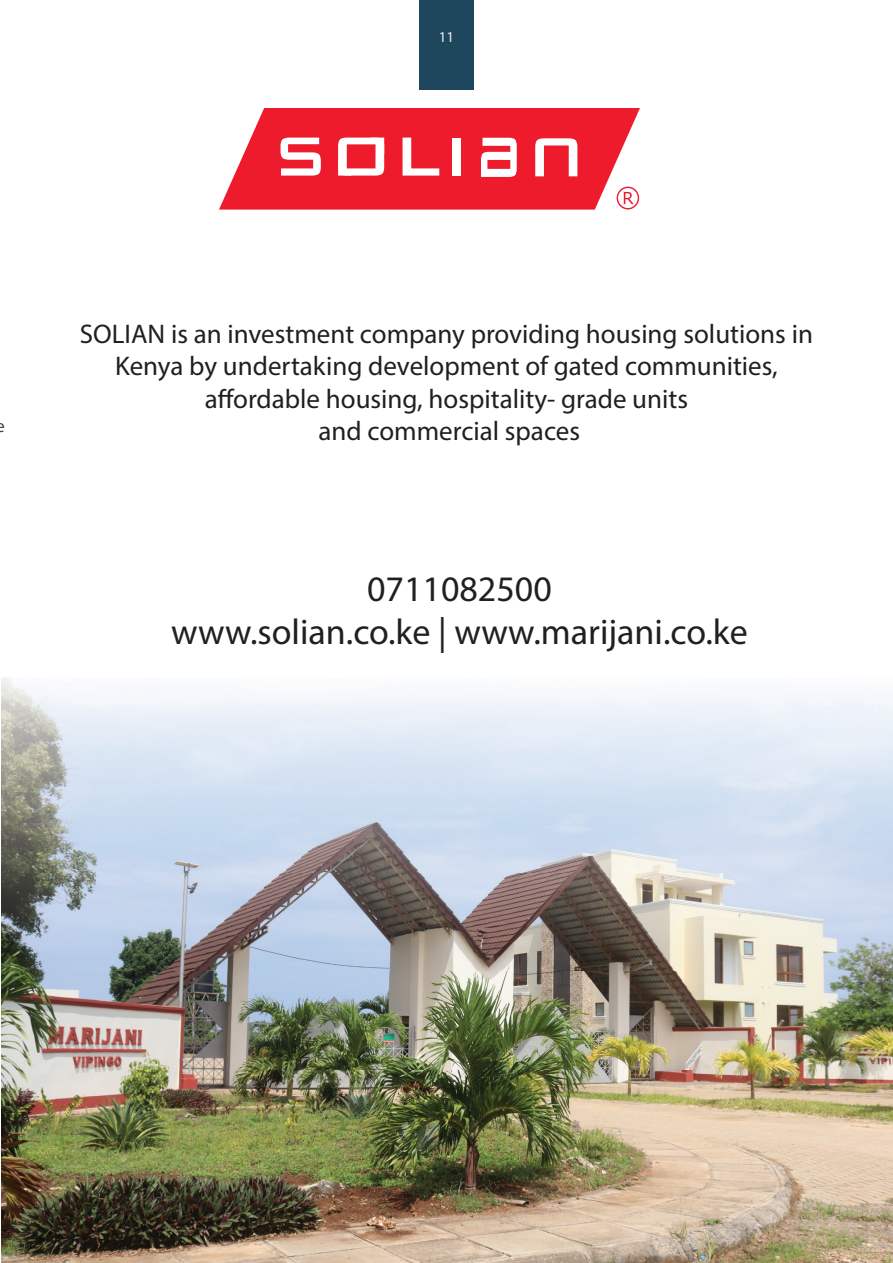
<style>
.page{position:relative;width:893px;height:1263px;background:#fff}
.page>*{position:absolute;margin:0;border:0;box-sizing:border-box;transform-origin:0 0}
.t1{font:36px "Myriad Pro";color:#231f20}
.t2{font:27px/32.4px "Myriad Pro";color:#231f20;text-align:center}
.t3{font:15px "Myriad Pro";color:#e6e7e9}
</style>
<div class="page">
<div style="left:419px;top:0;width:55px;height:90px;background:#1e465c"></div>
<svg style="left:219px;top:108px;width:421px;height:102px"></svg>
<img style="left:1px;top:678px;width:892px;height:585px">
<p class="t3" style="left:439px;top:27px;width:17px">11</p>
<p class="t2" style="left:80px;top:317px;width:734px">SOLIAN is an investment company providing housing solutions in<br>Kenya by undertaking development of gated communities,</p>
<p class="t2" style="left:205px;top:382px;width:485px">affordable housing, hospitality- grade units</p>
<p class="t2" style="left:319px;top:414px;width:263px">and commercial spaces</p>
<p class="t1" style="left:367px;top:566px;width:186px">0711082500</p>
<p class="t1" style="left:171px;top:609px;width:578px">www.solian.co.ke | www.marijani.co.ke</p>
</div>
